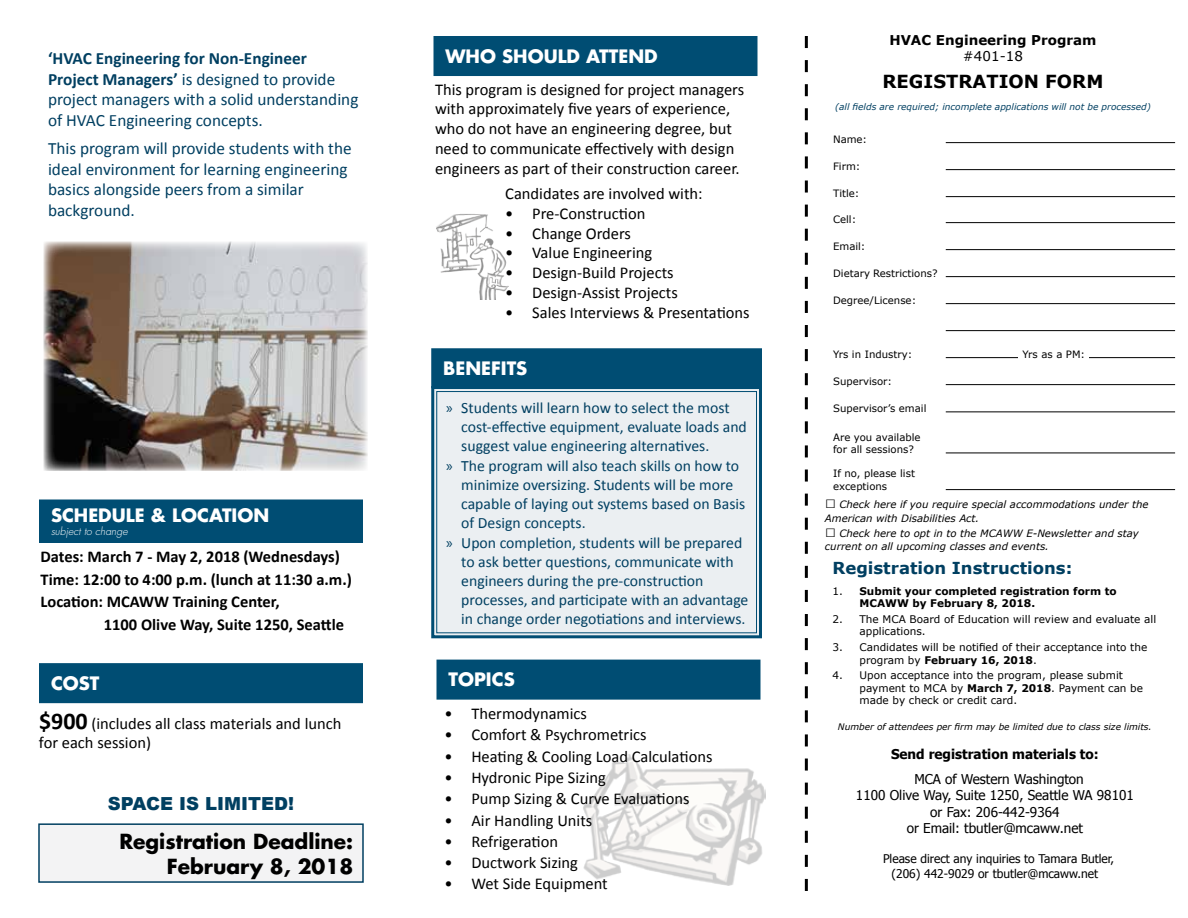
<style>
.page{position:relative;width:1188px;height:918px;background:#fff}
.page>*{position:absolute;margin:0;border:0;box-sizing:border-box;transform-origin:0 0}
.t1{font:700 20.25px/24.3px "Futura Std";color:#000;text-align:right}
.t2{font:700 18px "Futura Std";color:#fff}
.t3{font:700 18px "Verdana";color:#000}
.t4{font:900 18px "Arial";color:#003f61}
.t5{font:17.25px/20.7px "Calibri";color:#003f61}
.t6{font:16.5px/19.8px "Calibri";color:#000}
.t7{font:700 16.5px/22.5px "Calibri";color:#000}
.t8{font:700 16.5px "Verdana";color:#003f61}
.t9{font:15.75px/18.9px "Calibri";color:#003f61}
.t10{font:13.5px "Tahoma";color:#000}
.t11{font:700 13.5px "Tahoma";color:#000}
.t12{font:700 13.5px "Verdana";color:#000}
.t13{font:13.5px "Verdana";color:#000}
.t14{font:12px/14.4px "Tahoma";color:#000}
.t15{font:10.5px/12.6px "Verdana";color:#000}
.t16{font:700 10.5px/12.6px "Verdana";color:#000}
.t17{font:italic 300 10.5px "Futura Std";color:#fff}
.t18{font:10.2px/12.1px "Verdana";color:#000}
.t19{font:italic 10.2px/14.4px "Verdana";color:#000}
.t20{font:italic 9px "Verdana";color:#003f61}
.t21{font:italic 9px "Verdana";color:#000}
.s1{font-weight:700}
.s2{font-weight:700;font-size:24px}
.s3{font-family:"Myriad Pro"}
.s4{font-style:normal;font-size:18px}
.s5{font-weight:400}
</style>
<div class="page">
<img style="left:583px;top:754px;width:182px;height:132px">
<div style="left:39px;top:824px;width:324px;height:58px;background:#f3f3f4"></div>
<div style="left:38px;top:823px;width:326px;height:60px;border:2px solid #003f61"></div>
<hr style="left:946px;top:142px;width:229px;height:1px;background:#000">
<hr style="left:946px;top:169px;width:229px;height:1px;background:#000">
<hr style="left:946px;top:196px;width:229px;height:1px;background:#000">
<hr style="left:946px;top:222px;width:229px;height:1px;background:#000">
<hr style="left:946px;top:249px;width:229px;height:1px;background:#000">
<hr style="left:946px;top:276px;width:229px;height:1px;background:#000">
<hr style="left:946px;top:303px;width:229px;height:1px;background:#000">
<hr style="left:946px;top:330px;width:229px;height:1px;background:#000">
<hr style="left:946px;top:357px;width:229px;height:1px;background:#000">
<hr style="left:946px;top:384px;width:229px;height:1px;background:#000">
<hr style="left:946px;top:411px;width:229px;height:1px;background:#000">
<hr style="left:946px;top:453px;width:229px;height:1px;background:#000">
<hr style="left:946px;top:489px;width:229px;height:1px;background:#000">
<div style="left:1019px;top:350px;width:70px;height:19px;background:#fff"></div>
<div style="left:40px;top:501px;width:322px;height:41px;background:#004d73"></div>
<div style="left:39px;top:500px;width:324px;height:43px;border:3px solid #004d73"></div>
<div style="left:435px;top:38px;width:321px;height:37px;background:#004d73"></div>
<div style="left:434px;top:36px;width:324px;height:40px;border:3px solid #004d73"></div>
<div style="left:40px;top:665px;width:322px;height:37px;background:#004d73"></div>
<div style="left:39px;top:663px;width:324px;height:40px;border:3px solid #004d73"></div>
<div style="left:433px;top:350px;width:327px;height:37px;background:#004d73"></div>
<div style="left:431px;top:348px;width:331px;height:40px;border:3px solid #004d73"></div>
<div style="left:431px;top:385px;width:331px;height:254px;background:#ebeff2"></div>
<div style="left:436px;top:391px;width:321px;height:242px;border:1px solid #004d73"></div>
<div style="left:438px;top:661px;width:321px;height:37px;background:#004d73"></div>
<div style="left:436px;top:660px;width:324px;height:40px;border:3px solid #004d73"></div>
<img style="left:44px;top:242px;width:324px;height:229px">
<svg style="left:805px;top:36px;width:3px;height:855px"></svg>
<div style="left:434px;top:212px;width:86px;height:90px;background:#000;opacity:.5"></div>
<p class="t5" style="left:48px;top:48px;width:312px"><span class="s1">‘HVAC Engineering for Non-Engineer Project Managers’</span> is designed to provide project managers with a solid understanding of HVAC Engineering concepts.</p>
<p class="t5" style="left:48px;top:138px;width:305px">This program will provide students with the ideal environment for learning engineering basics alongside peers from a similar background.</p>
<p class="t2" style="left:51px;top:504px;width:220px">SCHEDULE &amp; LOCATION</p>
<p class="t17" style="left:51px;top:525px;width:78px">subject to change</p>
<p class="t7" style="left:40px;top:546px;width:313px">Dates: March 7 - May 2, 2018 (Wednesdays)<br>Time: 12:00 to 4:00 p.m. (lunch at 11:30 a.m.)<br>Location: MCAWW Training Center,</p>
<p class="t7" style="left:104px;top:613px;width:242px">1100 Olive Way, Suite 1250, Seattle</p>
<p class="t2" style="left:51px;top:671px;width:50px">COST</p>
<p class="t6" style="left:39px;top:713px;width:304px"><span class="s2">$900</span> (includes all class materials and lunch for each session)</p>
<p class="t4" style="left:108px;top:791px;width:188px">SPACE IS LIMITED!</p>
<p class="t1" style="left:119px;top:829px;width:235px">Registration Deadline:<br>February 8, 2018</p>
<p class="t2" style="left:446px;top:44px;width:214px">WHO SHOULD ATTEND</p>
<p class="t6" style="left:435px;top:79px;width:311px">This program is designed for project managers with approximately five years of experience, who do not have an engineering degree, but need to communicate effectively with design engineers as part of their construction career.</p>
<p class="t6" style="left:505px;top:184px;width:199px">Candidates are involved with:</p>
<p class="t6" style="left:505px;top:204px;width:142px">• Pre-Construction</p>
<p class="t6" style="left:505px;top:223px;width:127px">• Change Orders</p>
<p class="t6" style="left:505px;top:243px;width:149px">• Value Engineering</p>
<p class="t6" style="left:505px;top:263px;width:170px">• Design-Build Projects</p>
<p class="t6" style="left:505px;top:283px;width:174px">• Design-Assist Projects</p>
<p class="t6" style="left:505px;top:303px;width:246px">• Sales Interviews &amp; Presentations</p>
<p class="t2" style="left:443px;top:356px;width:86px">BENEFITS</p>
<p class="t9" style="left:461px;top:398px;width:287px;text-indent:-15px"><span class="s3">»</span> Students will learn how to select the most cost-effective equipment, evaluate loads and suggest value engineering alternatives.</p>
<p class="t9" style="left:461px;top:456px;width:286px;text-indent:-15px"><span class="s3">»</span> The program will also teach skills on how to minimize oversizing. Students will be more capable of laying out systems based on Basis of Design concepts.</p>
<p class="t9" style="left:461px;top:534px;width:289px;text-indent:-15px"><span class="s3">»</span> Upon completion, students will be prepared to ask better questions, communicate with engineers during the pre-construction processes, and participate with an advantage in change order negotiations and interviews.</p>
<p class="t2" style="left:448px;top:668px;width:68px">TOPICS</p>
<p class="t6" style="left:444px;top:704px;width:144px">• Thermodynamics</p>
<p class="t6" style="left:444px;top:725px;width:204px">• Comfort &amp; Psychrometrics</p>
<p class="t6" style="left:444px;top:746px;width:270px">• Heating &amp; Cooling Load Calculations</p>
<p class="t6" style="left:444px;top:768px;width:163px">• Hydronic Pipe Sizing</p>
<p class="t6" style="left:444px;top:789px;width:247px">• Pump Sizing &amp; Curve Evaluations</p>
<p class="t6" style="left:444px;top:810px;width:150px">• Air Handling Units</p>
<p class="t6" style="left:444px;top:832px;width:115px">• Refrigeration</p>
<p class="t6" style="left:444px;top:853px;width:135px">• Ductwork Sizing</p>
<p class="t6" style="left:444px;top:874px;width:165px">• Wet Side Equipment</p>
<p class="t12" style="left:889px;top:30px;width:209px">HVAC Engineering Program</p>
<p class="t13" style="left:963px;top:47px;width:62px">#401-18</p>
<p class="t3" style="left:883px;top:69px;width:222px">REGISTRATION FORM</p>
<p class="t20" style="left:835px;top:100px;width:317px">(all fields are required; incomplete applications will not be processed)</p>
<p class="t18" style="left:833px;top:133px;width:36px">Name:</p>
<p class="t18" style="left:833px;top:160px;width:29px">Firm:</p>
<p class="t18" style="left:833px;top:187px;width:28px">Title:</p>
<p class="t18" style="left:833px;top:213px;width:25px">Cell:</p>
<p class="t18" style="left:833px;top:240px;width:34px">Email:</p>
<p class="t18" style="left:833px;top:267px;width:106px">Dietary Restrictions?</p>
<p class="t18" style="left:833px;top:294px;width:85px">Degree/License:</p>
<p class="t18" style="left:833px;top:348px;width:81px">Yrs in Industry:</p>
<p class="t18" style="left:833px;top:375px;width:61px">Supervisor:</p>
<p class="t18" style="left:833px;top:402px;width:95px">Supervisor’s email</p>
<p class="t18" style="left:833px;top:431px;width:89px">Are you available for all sessions?</p>
<p class="t18" style="left:833px;top:468px;width:83px">If no, please list exceptions</p>
<p class="t19" style="left:825px;top:497px;width:325px"><span class="s4">□</span> Check here if you require special accommodations under the<br>American with Disabilities Act.</p>
<p class="t19" style="left:825px;top:527px;width:315px;line-height:12.1px"><span class="s4">□</span> Check here to opt in to the MCAWW E-Newsletter and stay current on all upcoming classes and events.</p>
<p class="t8" style="left:832px;top:556px;width:241px">Registration Instructions:</p>
<p class="t16" style="left:859px;top:584px;width:259px;text-indent:-27px"><span class="s5">1.</span> Submit your completed registration form to<br>MCAWW by February 8, 2018.</p>
<p class="t15" style="left:859px;top:613px;width:298px;text-indent:-27px">2. The MCA Board of Education will review and evaluate all applications.</p>
<p class="t15" style="left:859px;top:641px;width:289px;text-indent:-27px">3. Candidates will be notified of their acceptance into the program by <span class="s1">February 16, 2018</span>.</p>
<p class="t15" style="left:859px;top:669px;width:285px;text-indent:-27px">4. Upon acceptance into the program, please submit payment to MCA by <span class="s1">March 7, 2018</span>. Payment can be made by check or credit card.</p>
<p class="t21" style="left:838px;top:720px;width:315px">Number of attendees per firm may be limited due to class size limits.</p>
<p class="t11" style="left:891px;top:744px;width:209px">Send registration materials to:</p>
<p class="t10" style="left:914px;top:770px;width:171px">MCA of Western Washington</p>
<p class="t10" style="left:856px;top:786px;width:279px">1100 Olive Way, Suite 1250, Seattle WA 98101</p>
<p class="t10" style="left:930px;top:803px;width:131px">or Fax: 206-442-9364</p>
<p class="t10" style="left:907px;top:819px;width:178px">or Email: tbutler@mcaww.net</p>
<p class="t14" style="left:892px;top:851px;width:224px;text-indent:-9px">Please direct any inquiries to Tamara Butler, (206) 442-9029 or tbutler@mcaww.net</p>
<p class="t18" style="left:1023px;top:348px;width:64px">Yrs as a PM:</p>
</div>
